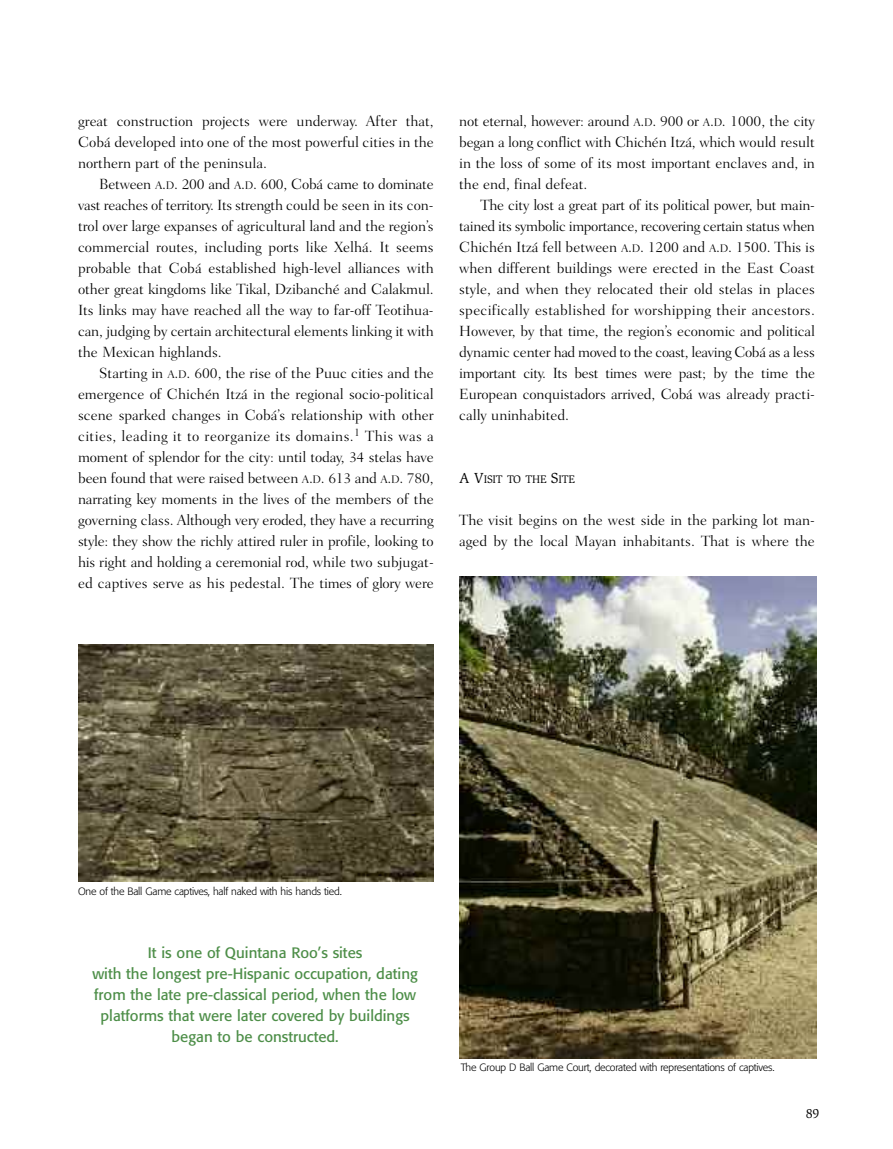
<style>
.page{position:relative;width:893px;height:1149px;background:#fff}
.page>*{position:absolute;margin:0;border:0;box-sizing:border-box;transform-origin:0 0}
.t1{font:300 15px/21px "Fairfield LH";letter-spacing:-.005em;color:#000}
.t2{font:15px/21px "Formata";color:#4d8e48;text-align:center}
.t3{font:300 15px "Fairfield LH";letter-spacing:-.025em;color:#000}
.t4{font:300 15px "Fairfield LH";letter-spacing:.015em;color:#000}
.t5{font:300 15px "Fairfield LH";letter-spacing:.025em;color:#000}
.t6{font:13.5px "Slimbach";color:#000}
.t7{font:11.25px "Slimbach";letter-spacing:-.02em;color:#000}
.t8{font:300 10.5px "Formata";letter-spacing:-.02em;color:#000}
.s1{font-size:11.25px}
.s2{font-size:15px}
</style>
<div class="page">
<img style="left:459px;top:576px;width:357px;height:482px">
<img style="left:78px;top:644px;width:356px;height:237px">
<p class="t1" style="left:78px;top:112px;width:357px">great construction projects were underway. After that,</p>
<p class="t1" style="left:78px;top:133px;width:357px">Cobá developed into one of the most powerful cities in the</p>
<p class="t1" style="left:78px;top:154px;width:190px">northern part of the peninsula.</p>
<p class="t1" style="left:99px;top:175px;width:336px">Between <span class="s1">A</span>.<span class="s1">D</span>. 200 and <span class="s1">A</span>.<span class="s1">D</span>. 600, Cobá came to dominate</p>
<p class="t1" style="left:78px;top:196px;width:357px">vast reaches of territory. Its strength could be seen in its con-</p>
<p class="t1" style="left:78px;top:217px;width:357px">trol over large expanses of agricultural land and the region’s</p>
<p class="t1" style="left:78px;top:238px;width:357px">commercial routes, including ports like Xelhá. It seems</p>
<p class="t1" style="left:78px;top:259px;width:357px">probable that Cobá established high-level alliances with</p>
<p class="t1" style="left:78px;top:280px;width:357px">other great kingdoms like Tikal, Dzibanché and Calakmul.</p>
<p class="t1" style="left:78px;top:301px;width:357px">Its links may have reached all the way to far-off Teotihua-</p>
<p class="t1" style="left:78px;top:322px;width:357px">can, judging by certain architectural elements linking it with</p>
<p class="t1" style="left:78px;top:343px;width:145px">the Mexican highlands.</p>
<p class="t1" style="left:99px;top:364px;width:336px">Starting in <span class="s1">A</span>.<span class="s1">D</span>. 600, the rise of the Puuc cities and the</p>
<p class="t1" style="left:78px;top:385px;width:357px">emergence of Chichén Itzá in the regional socio-political</p>
<p class="t1" style="left:78px;top:406px;width:357px">scene sparked changes in Cobá’s relationship with other</p>
<p class="t5" style="left:78px;top:430px;width:357px">cities, leading it to reorganize its domains.<sup>1</sup> This was a</p>
<p class="t1" style="left:78px;top:448px;width:357px">moment of splendor for the city: until today, 34 stelas have</p>
<p class="t1" style="left:78px;top:469px;width:357px">been found that were raised between <span class="s1">A</span>.<span class="s1">D</span>. 613 and <span class="s1">A</span>.<span class="s1">D</span>. 780,</p>
<p class="t1" style="left:78px;top:490px;width:357px">narrating key moments in the lives of the members of the</p>
<p class="t1" style="left:78px;top:511px;width:357px">governing class. Although very eroded, they have a recurring</p>
<p class="t1" style="left:78px;top:532px;width:357px">style: they show the richly attired ruler in profile, looking to</p>
<p class="t1" style="left:78px;top:553px;width:357px">his right and holding a ceremonial rod, while two subjugat-</p>
<p class="t1" style="left:78px;top:574px;width:357px">ed captives serve as his pedestal. The times of glory were</p>
<p class="t1" style="left:459px;top:112px;width:357px">not eternal, however: around <span class="s1">A</span>.<span class="s1">D</span>. 900 or <span class="s1">A</span>.<span class="s1">D</span>. 1000, the city</p>
<p class="t1" style="left:459px;top:133px;width:357px">began a long conflict with Chichén Itzá, which would result</p>
<p class="t1" style="left:459px;top:154px;width:357px">in the loss of some of its most important enclaves and, in</p>
<p class="t1" style="left:459px;top:175px;width:130px">the end, final defeat.</p>
<p class="t1" style="left:480px;top:196px;width:336px">The city lost a great part of its political power, but main-</p>
<p class="t3" style="left:459px;top:220px;width:357px">tained its symbolic importance, recovering certain status when</p>
<p class="t1" style="left:459px;top:238px;width:357px">Chichén Itzá fell between <span class="s1">A</span>.<span class="s1">D</span>. 1200 and <span class="s1">A</span>.<span class="s1">D</span>. 1500. This is</p>
<p class="t1" style="left:459px;top:259px;width:357px">when different buildings were erected in the East Coast</p>
<p class="t1" style="left:459px;top:280px;width:357px">style, and when they relocated their old stelas in places</p>
<p class="t4" style="left:459px;top:304px;width:357px">specifically established for worshipping their ancestors.</p>
<p class="t1" style="left:459px;top:322px;width:357px">However, by that time, the region’s economic and political</p>
<p class="t3" style="left:459px;top:346px;width:357px">dynamic center had moved to the coast, leaving Cobá as a less</p>
<p class="t3" style="left:459px;top:367px;width:357px">important city. Its best times were past; by the time the</p>
<p class="t1" style="left:459px;top:385px;width:357px">European conquistadors arrived, Cobá was already practi-</p>
<p class="t1" style="left:459px;top:406px;width:111px">cally uninhabited.</p>
<p class="t7" style="left:459px;top:475px;width:117px"><span class="s2">A V</span>ISIT TO THE <span class="s2">S</span>ITE</p>
<p class="t1" style="left:459px;top:511px;width:357px">The visit begins on the west side in the parking lot man&shy;aged by the local Mayan inhabitants. That is where the</p>
<p class="t8" style="left:78px;top:886px;width:265px">One of the Ball Game captives, half naked with his hands tied.</p>
<p class="t2" style="left:92px;top:943px;width:327px">It is one of Quintana Roo’s sites<br>with the longest pre-Hispanic occupation, dating from the late pre-classical period, when the low platforms that were later covered by buildings began to be constructed.</p>
<p class="t8" style="left:461px;top:1062px;width:315px">The Group D Ball Game Court, decorated with representations of captives.</p>
<p class="t6" style="left:806px;top:1107px;width:15px">89</p>
</div>
